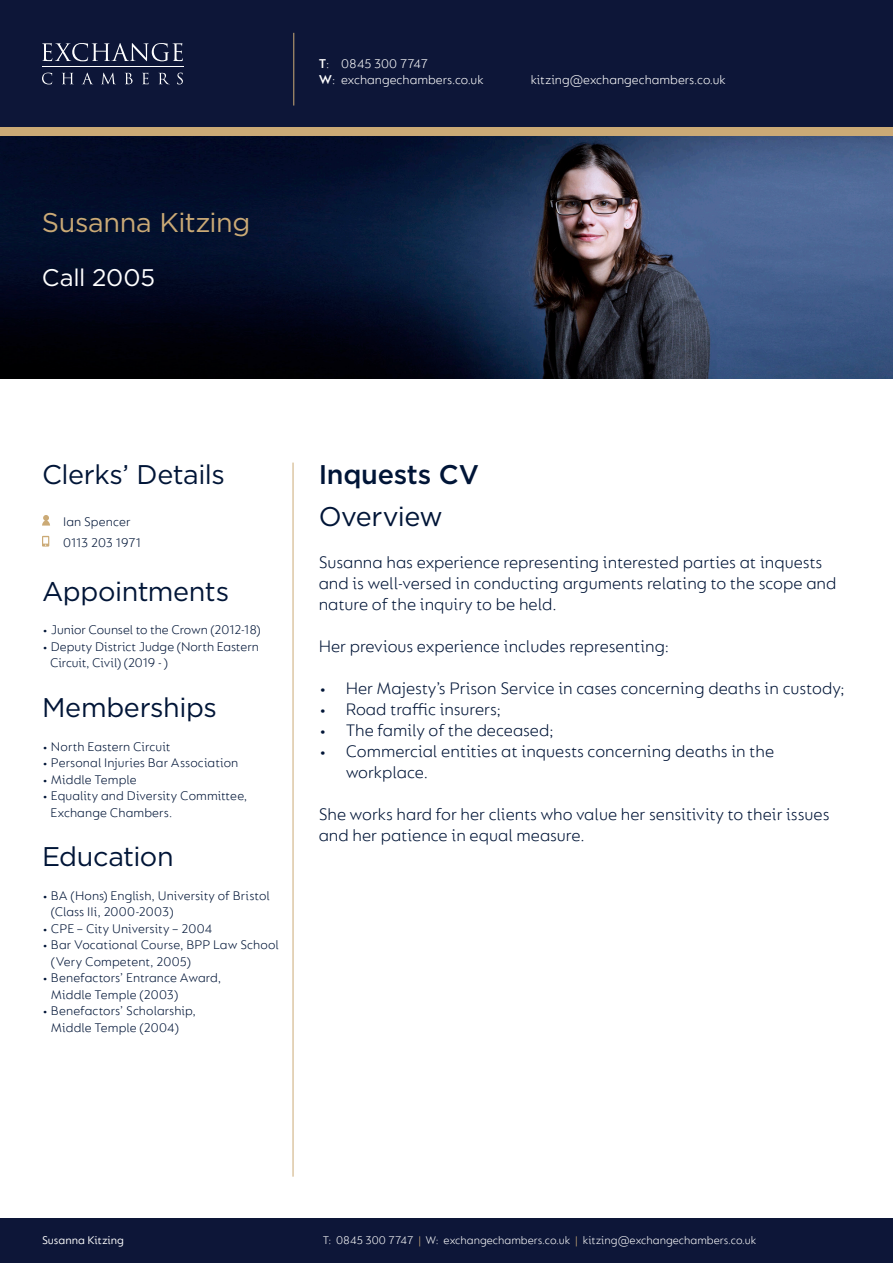
<style>
.page{position:relative;width:893px;height:1263px;background:#fff}
.page>*{position:absolute;margin:0;border:0;box-sizing:border-box;transform-origin:0 0}
.t1{font:27px "Gotham";letter-spacing:-.015em;color:#001537}
.t2{font:27px "Gotham";letter-spacing:-.015em;color:#cbaa76}
.t3{font:500 27px "Gotham";letter-spacing:-.01em;color:#001537}
.t4{font:24px "Gotham";letter-spacing:-.01em;color:#fff}
.t5{font:300 18px/21px "FS Lucas";color:#001537}
.t6{font:300 13.5px/16.5px "FS Lucas";letter-spacing:.005em;color:#001537}
.t7{font:300 13.5px/16.2px "FS Lucas";color:#fff}
.t8{font:300 12px "FS Lucas";color:#fff}
.t9{font:12px "FS Lucas";color:#fff}
.s1{font-weight:600}
.s2{color:#cbaa76}
</style>
<div class="page">
<div style="left:0;top:64px;width:893px;height:72px;background:#cbaa76"></div>
<div style="left:0;top:0;width:893px;height:127px;background:#0d1638"></div>
<div style="left:0;top:1219px;width:893px;height:44px;background:#0d1638"></div>
<hr style="left:42px;top:67px;width:142px;height:1px;background:#fff">
<svg style="left:42px;top:43px;width:141px;height:18px"></svg>
<svg style="left:42px;top:73px;width:10px;height:11px"></svg>
<svg style="left:62px;top:73px;width:11px;height:11px"></svg>
<svg style="left:82px;top:73px;width:11px;height:11px"></svg>
<svg style="left:102px;top:73px;width:13px;height:11px"></svg>
<svg style="left:125px;top:73px;width:8px;height:11px"></svg>
<svg style="left:142px;top:73px;width:7px;height:11px"></svg>
<svg style="left:159px;top:73px;width:10px;height:11px"></svg>
<svg style="left:177px;top:73px;width:6px;height:11px"></svg>
<hr style="left:293px;top:33px;width:1px;height:73px;background:#cbaa76">
<hr style="left:293px;top:463px;width:1px;height:714px;background:#cbaa76">
<img style="left:0;top:136px;width:893px;height:242px">
<svg style="left:42px;top:536px;width:7px;height:11px"></svg>
<svg style="left:42px;top:515px;width:8px;height:11px"></svg>
<p class="t2" style="left:42px;top:205px;width:210px">Susanna Kitzing</p>
<p class="t4" style="left:42px;top:262px;width:115px">Call 2005</p>
<p class="t7" style="left:319px;top:55px;width:166px"><span class="s1">T</span>: 0845 300 7747<br><span class="s1">W</span>: exchangechambers.co.uk</p>
<p class="t7" style="left:531px;top:71px;width:196px">kitzing@exchangechambers.co.uk</p>
<p class="t1" style="left:42px;top:457px;width:184px">Clerks’ Details</p>
<p class="t6" style="left:63px;top:513px;width:69px">Ian Spencer</p>
<p class="t6" style="left:63px;top:534px;width:80px">0113 203 1971</p>
<p class="t1" style="left:42px;top:574px;width:189px">Appointments</p>
<p class="t6" style="left:42px;top:621px;width:220px">• Junior Counsel to the Crown (2012-18)</p>
<p class="t6" style="left:42px;top:638px;width:218px">• Deputy District Judge (North Eastern</p>
<p class="t6" style="left:50px;top:654px;width:120px">Circuit, Civil) (2019 - )</p>
<p class="t1" style="left:42px;top:690px;width:176px">Memberships</p>
<p class="t6" style="left:42px;top:738px;width:130px">• North Eastern Circuit</p>
<p class="t6" style="left:42px;top:754px;width:198px">• Personal Injuries Bar Association</p>
<p class="t6" style="left:42px;top:771px;width:96px">• Middle Temple</p>
<p class="t6" style="left:42px;top:787px;width:207px">• Equality and Diversity Committee,</p>
<p class="t6" style="left:51px;top:804px;width:123px">Exchange Chambers.</p>
<p class="t1" style="left:42px;top:839px;width:133px">Education</p>
<p class="t6" style="left:51px;top:887px;width:220px;text-indent:-9px">• BA (Hons) English, University of Bristol (Class IIi, 2000-2003)</p>
<p class="t6" style="left:42px;top:920px;width:172px">• CPE – City University – 2004</p>
<p class="t6" style="left:51px;top:936px;width:229px;text-indent:-9px">• Bar Vocational Course, BPP Law School (Very Competent, 2005)</p>
<p class="t6" style="left:51px;top:969px;width:172px;text-indent:-9px">• Benefactors’ Entrance Award,<br>Middle Temple (2003)</p>
<p class="t6" style="left:51px;top:1002px;width:147px;text-indent:-9px">• Benefactors’ Scholarship,<br>Middle Temple (2004)</p>
<p class="t3" style="left:319px;top:456px;width:162px">Inquests CV</p>
<p class="t1" style="left:319px;top:499px;width:126px">Overview</p>
<p class="t5" style="left:319px;top:551px;width:519px">Susanna has experience representing interested parties at inquests and is well-versed in conducting arguments relating to the scope and nature of the inquiry to be held.</p>
<p class="t5" style="left:319px;top:635px;width:352px">Her previous experience includes representing:</p>
<p class="t5" style="left:319px;top:677px;width:527px">• Her Majesty’s Prison Service in cases concerning deaths in custody;</p>
<p class="t5" style="left:319px;top:698px;width:184px">• Road traffic insurers;</p>
<p class="t5" style="left:319px;top:719px;width:236px">• The family of the deceased;</p>
<p class="t5" style="left:346px;top:740px;width:430px;text-indent:-27px">• Commercial entities at inquests concerning deaths in the workplace.</p>
<p class="t5" style="left:319px;top:803px;width:512px">She works hard for her clients who value her sensitivity to their issues and her patience in equal measure.</p>
<p class="t9" style="left:42px;top:1233px;width:84px">Susanna Kitzing</p>
<p class="t8" style="left:323px;top:1233px;width:435px">T: 0845 300 7747 <span class="s2">|</span> W: exchangechambers.co.uk <span class="s2">|</span> kitzing@exchangechambers.co.uk</p>
</div>
